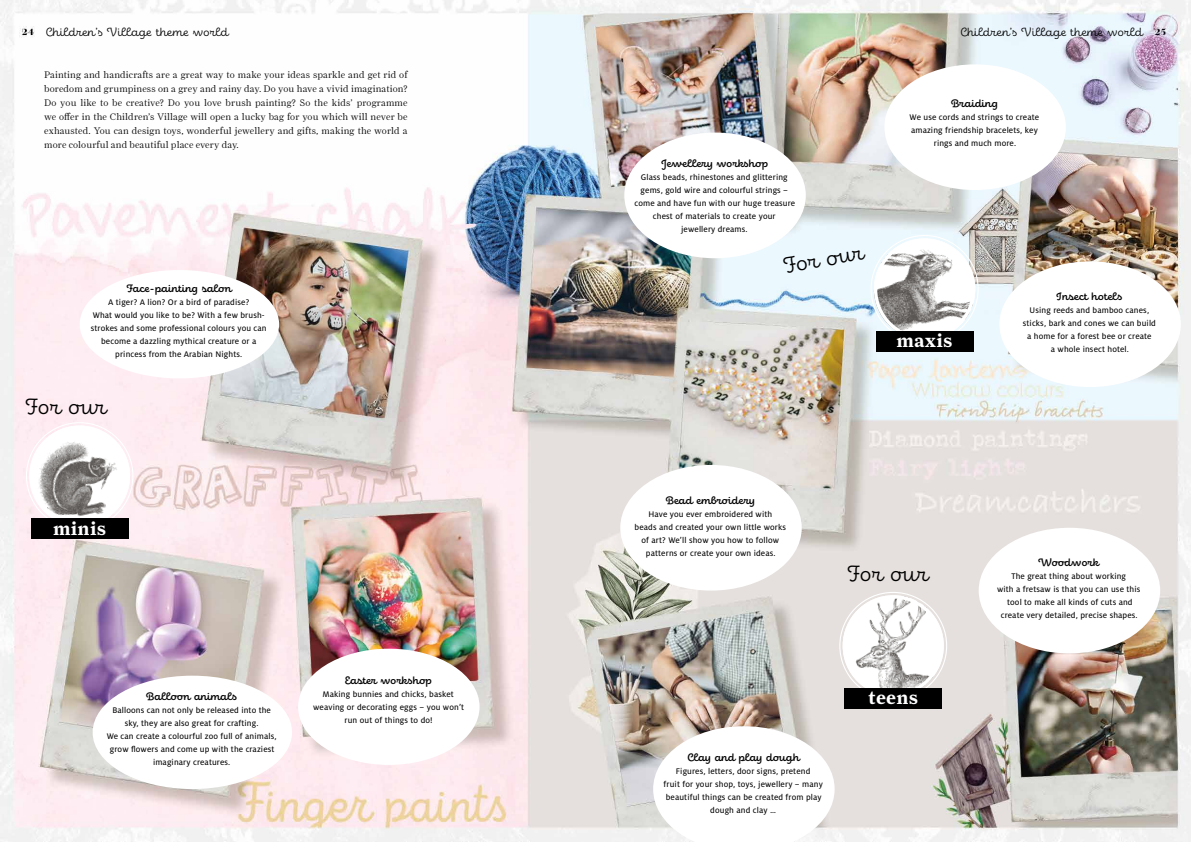
<style>
.page{position:relative;width:1191px;height:842px;background:#fff}
.page>*{position:absolute;margin:0;border:0;box-sizing:border-box;transform-origin:0 0}
.t1{font:300 22.5px "Eldwin Script";color:#000}
.t2{font:700 18.9px "Farnham Display";letter-spacing:.04em;color:#fff}
.t3{font:300 12.2px "Eldwin Script";color:#000}
.t4{font:600 11px "Eldwin Script";color:#000}
.t5{font:9.6px/14px "Farnham Display Light OSF";letter-spacing:.015em;color:#000;text-align:justify}
.t6{font:9px/13px "Milo Pro Text";letter-spacing:.015em;color:#000;text-align:center}
</style>
<div class="page">
<img style="left:0;top:0;width:1191px;height:842px">
<img style="left:29px;top:427px;width:97px;height:99px">
<div style="left:29px;top:425px;width:101px;height:101px;border:3px solid #fff;border-radius:50%"></div>
<div style="left:31px;top:519px;width:98px;height:20px;background:#000"></div>
<img style="left:874px;top:238px;width:101px;height:102px;border-radius:51px">
<div style="left:874px;top:238px;width:101px;height:102px;border:3px solid #fff;border-radius:50%"></div>
<div style="left:875px;top:332px;width:98px;height:20px;background:#000"></div>
<img style="left:843px;top:595px;width:100px;height:101px">
<div style="left:842px;top:595px;width:101px;height:101px;border:3px solid #fff;border-radius:50%"></div>
<div style="left:844px;top:688px;width:98px;height:20px;background:#000"></div>
<div style="left:93px;top:676px;width:199px;height:113px;background:#fff;border-radius:50%"></div>
<div style="left:298px;top:649px;width:181px;height:116px;background:#fff;border-radius:50%"></div>
<div style="left:620px;top:465px;width:181px;height:126px;background:#fff;border-radius:50%"></div>
<svg style="left:653px;top:726px;width:181px;height:116px"></svg>
<div style="left:978px;top:528px;width:182px;height:125px;background:#fff;border-radius:50%"></div>
<div style="left:624px;top:133px;width:182px;height:125px;background:#fff;border-radius:50%"></div>
<div style="left:884px;top:64px;width:181px;height:126px;background:#fff;border-radius:50%"></div>
<div style="left:999px;top:261px;width:181px;height:126px;background:#fff;border-radius:50%"></div>
<div style="left:80px;top:270px;width:199px;height:108px;background:#fff;border-radius:50%"></div>
<h3 class="t3" style="left:46px;top:26px;width:183px">Children’s Village theme world</h3>
<h3 class="t3" style="left:960px;top:26px;width:183px">Children’s Village theme world</h3>
<p class="t5" style="left:44px;top:68px;width:365px">Painting and handicrafts are a great way to make your ideas sparkle and get rid of boredom and grumpiness on a grey and rainy day. Do you have a vivid imagination?<br>Do you like to be creative? Do you love brush painting? So the kids’ programme we offer in the Children’s Village will open a lucky bag for you which will never be exhausted. You can design toys, wonderful jewellery and gifts, making the world a more colourful and beautiful place every day.</p>
<p class="t4" style="left:127px;top:282px;width:107px">Face-painting salon</p>
<p class="t6" style="left:91px;top:295px;width:177px">A tiger? A lion? Or a bird of paradise?<br>What would you like to be? With a few brush&shy;strokes and some professional colours you can become a dazzling mythical creature or a princess from the Arabian Nights.</p>
<h1 class="t1" style="left:26px;top:394px;width:82px">For our</h1>
<h2 class="t2" style="left:54px;top:517px;width:54px">minis</h2>
<p class="t4" style="left:146px;top:690px;width:92px">Balloon animals</p>
<p class="t6" style="left:107px;top:704px;width:171px">Balloons can not only be released into the sky, they are also great for crafting.<br>We can create a colourful zoo full of animals, grow flowers and come up with the craziest imaginary creatures.</p>
<p class="t4" style="left:345px;top:674px;width:88px">Easter workshop</p>
<p class="t6" style="left:313px;top:687px;width:152px">Making bunnies and chicks, basket weaving or decorating eggs – you won’t run out of things to do!</p>
<p class="t4" style="left:661px;top:158px;width:108px">Jewellery workshop</p>
<p class="t6" style="left:634px;top:171px;width:162px">Glass beads, rhinestones and glittering gems, gold wire and colourful strings – come and have fun with our huge treasure chest of materials to create your<br>jewellery dreams.</p>
<h1 class="t1" style="left:782px;top:254px;width:82px;rotate:-10deg">For our</h1>
<p class="t4" style="left:951px;top:97px;width:48px">Braiding</p>
<p class="t6" style="left:909px;top:111px;width:131px">We use cords and strings to create amazing friendship bracelets, key rings and much more.</p>
<h2 class="t2" style="left:897px;top:330px;width:57px">maxis</h2>
<p class="t4" style="left:1056px;top:290px;width:67px">Insect hotels</p>
<p class="t6" style="left:1022px;top:304px;width:135px">Using reeds and bamboo canes, sticks, bark and cones we can build a home for a forest bee or create<br>a whole insect hotel.</p>
<p class="t4" style="left:665px;top:494px;width:91px">Bead embroidery</p>
<p class="t6" style="left:634px;top:507px;width:153px">Have you ever embroidered with<br>beads and created your own little works of art? We’ll show you how to follow patterns or create your own ideas.</p>
<h1 class="t1" style="left:848px;top:562px;width:82px">For our</h1>
<p class="t4" style="left:687px;top:751px;width:113px">Clay and play dough</p>
<p class="t6" style="left:663px;top:765px;width:161px">Figures, letters, door signs, pretend<br>fruit for your shop, toys, jewellery – many beautiful things can be created from play dough and clay …</p>
<h2 class="t2" style="left:868px;top:686px;width:51px">teens</h2>
<p class="t4" style="left:1038px;top:557px;width:62px">Woodwork</p>
<p class="t6" style="left:997px;top:570px;width:145px">The great thing about working<br>with a fretsaw is that you can use this tool to make all kinds of cuts and create very detailed, precise shapes.</p>
</div>
